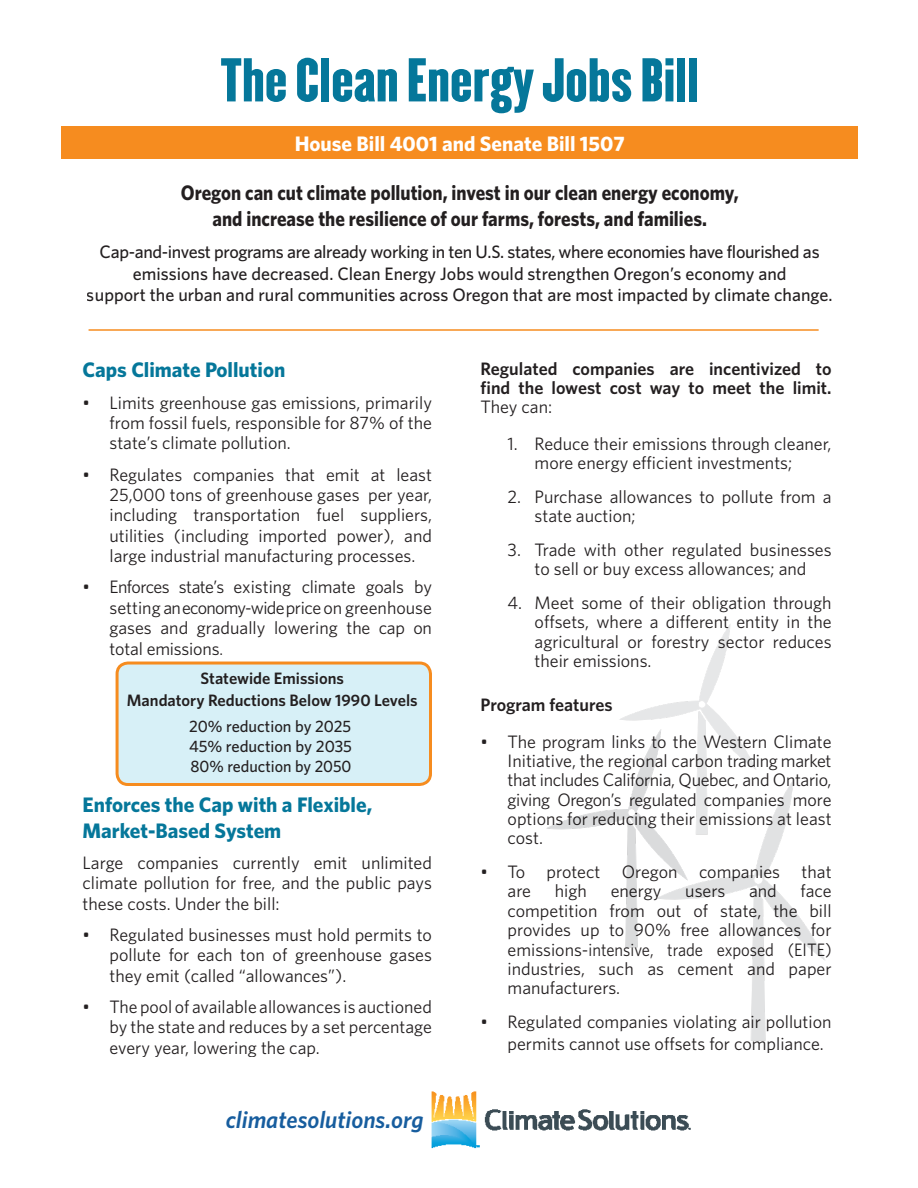
<style>
.page{position:relative;width:918px;height:1188px;background:#fff}
.page>*{position:absolute;margin:0;border:0;box-sizing:border-box;transform-origin:0 0}
.t1{font:54px "Champion HTF Lightweight";color:#05779a}
.t2{font:italic 600 24px "Whitney";color:#175d9e}
.t3{font:700 21px/25.2px "Whitney HTF";color:#231f20;text-align:center;scale:.9 1}
.t4{font:700 21px/25.2px "Whitney HTF";color:#05779a}
.t5{font:700 21px "Whitney";color:#fff}
.t6{font:18px/19.4px "Whitney HTF";color:#231f20;text-align:justify}
.t7{font:500 18px/21.6px "Whitney HTF";color:#231f20;text-align:center}
.t8{font:600 18px/19.4px "Whitney HTF";color:#231f20}
.t9{font:500 16.5px/19.8px "Whitney HTF";color:#231f20;text-align:justify}
.t10{font:600 16.5px/21.6px "Whitney HTF";color:#231f20;text-align:center}
.s1{font-size:16.5px}
</style>
<div class="page">
<img style="left:484px;top:1109px;width:207px;height:22px">
<img style="left:431px;top:1091px;width:49px;height:58px">
<img style="left:630px;top:624px;width:123px;height:139px">
<img style="left:741px;top:763px;width:84px;height:278px">
<img style="left:546px;top:715px;width:195px;height:233px">
<div style="left:62px;top:126px;width:796px;height:33px;background:#f68c1f"></div>
<div style="left:117px;top:663px;width:313px;height:121px;background:#d7f0f7;border-radius:11px"></div>
<div style="left:116px;top:662px;width:316px;height:124px;border:3px solid #f68c1f;border-radius:11px"></div>
<hr style="left:89px;top:329px;width:730px;height:2px;background:#f68c1f">
<h1 class="t1" style="left:220px;top:44px;width:480px">The Clean Energy Jobs Bill</h1>
<p class="t5" style="left:295px;top:131px;width:332px">House Bill 4001 and Senate Bill 1507</p>
<p class="t3" style="left:181px;top:180px;width:621px">Oregon can cut climate pollution, invest in our clean energy economy, and increase the resilience of our farms, forests, and families.</p>
<p class="t7" style="left:87px;top:240px;width:747px">Cap-and-invest programs are already working in ten U.S. states, where economies have flourished as emissions have decreased. Clean Energy Jobs would strengthen Oregon’s economy and<br>support the urban and rural communities across Oregon that are most impacted by climate change.</p>
<p class="t4" style="left:82px;top:357px;width:204px">Caps Climate Pollution</p>
<p class="t6" style="left:110px;top:392px;width:324px;line-height:20.4px;text-indent:-27px">• Limits greenhouse gas emissions, primarily from fossil fuels, responsible for 87% of the state’s climate pollution.</p>
<p class="t6" style="left:110px;top:464px;width:324px;line-height:20.4px;text-indent:-27px">• Regulates companies that emit at least 25,000 tons of greenhouse gases per year, including transportation fuel suppliers, utilities (including imported power), and large industrial manufacturing processes.</p>
<p class="t6" style="left:110px;top:576px;width:324px;line-height:20.4px;text-indent:-27px">• Enforces state’s existing climate goals by setting an economy-wide price on greenhouse gases and gradually lowering the cap on total emissions<span class="s1">.</span></p>
<p class="t10" style="left:127px;top:667px;width:292px">Statewide Emissions<br>Mandatory Reductions Below 1990 Levels</p>
<p class="t9" style="left:189px;top:716px;width:165px">20% reduction by 2025<br>45% reduction by 2035<br>80% reduction by 2050</p>
<p class="t4" style="left:82px;top:792px;width:291px">Enforces the Cap with a Flexible,<br>Market-Based System</p>
<p class="t6" style="left:82px;top:852px;width:351px;line-height:20.4px">Large companies currently emit unlimited climate pollution for free, and the public pays these costs. Under the bill:</p>
<p class="t6" style="left:110px;top:924px;width:324px;line-height:20.4px;text-indent:-27px">• Regulated businesses must hold permits to pollute for each ton of greenhouse gases they emit (called “allowances”).</p>
<p class="t6" style="left:110px;top:996px;width:324px;line-height:20.4px;text-indent:-27px">• The pool of available allowances is auctioned by the state and reduces by a set percentage every year, lowering the cap.</p>
<h2 class="t2" style="left:226px;top:1105px;width:199px">climatesolutions.org</h2>
<p class="t8" style="left:481px;top:358px;width:353px">Regulated companies are incentivized to find the lowest cost way to meet the limit.</p>
<p class="t6" style="left:481px;top:397px;width:73px">They can:</p>
<p class="t6" style="left:535px;top:434px;width:299px;text-indent:-27px">1. Reduce their emissions through cleaner, more energy efficient investments;</p>
<p class="t6" style="left:535px;top:487px;width:299px;text-indent:-27px">2. Purchase allowances to pollute from a state auction;</p>
<p class="t6" style="left:508px;top:540px;width:326px;text-align:center">3. Trade with other regulated businesses to sell or buy excess allowances; and</p>
<p class="t6" style="left:535px;top:593px;width:299px;text-indent:-27px">4. Meet some of their obligation through offsets, where a different entity in the agricultural or forestry sector reduces their emissions.</p>
<p class="t8" style="left:481px;top:694px;width:134px">Program features</p>
<p class="t6" style="left:508px;top:731px;width:326px;text-indent:-27px">• The program links to the Western Climate Initiative, the regional carbon trading market that includes California, Quebec, and Ontario, giving Oregon’s regulated companies more options for reducing their emissions at least cost.</p>
<p class="t6" style="left:508px;top:862px;width:326px;text-indent:-27px">• To protect Oregon companies that are</p>
<p class="t6" style="left:555px;top:881px;width:34px">high</p>
<p class="t6" style="left:611px;top:881px;width:52px">energy</p>
<p class="t6" style="left:685px;top:881px;width:42px">users</p>
<p class="t6" style="left:749px;top:881px;width:29px">and</p>
<p class="t6" style="left:508px;top:881px;width:326px;text-indent:293px">face competition from out of state, the bill provides up to 90% free allowances for emissions-intensive, trade exposed (EITE) industries, such as cement and paper manufacturers.</p>
<p class="t6" style="left:508px;top:1010px;width:326px;line-height:21.6px;text-indent:-27px">• Regulated companies violating air pollution permits cannot use offsets for compliance.</p>
</div>
